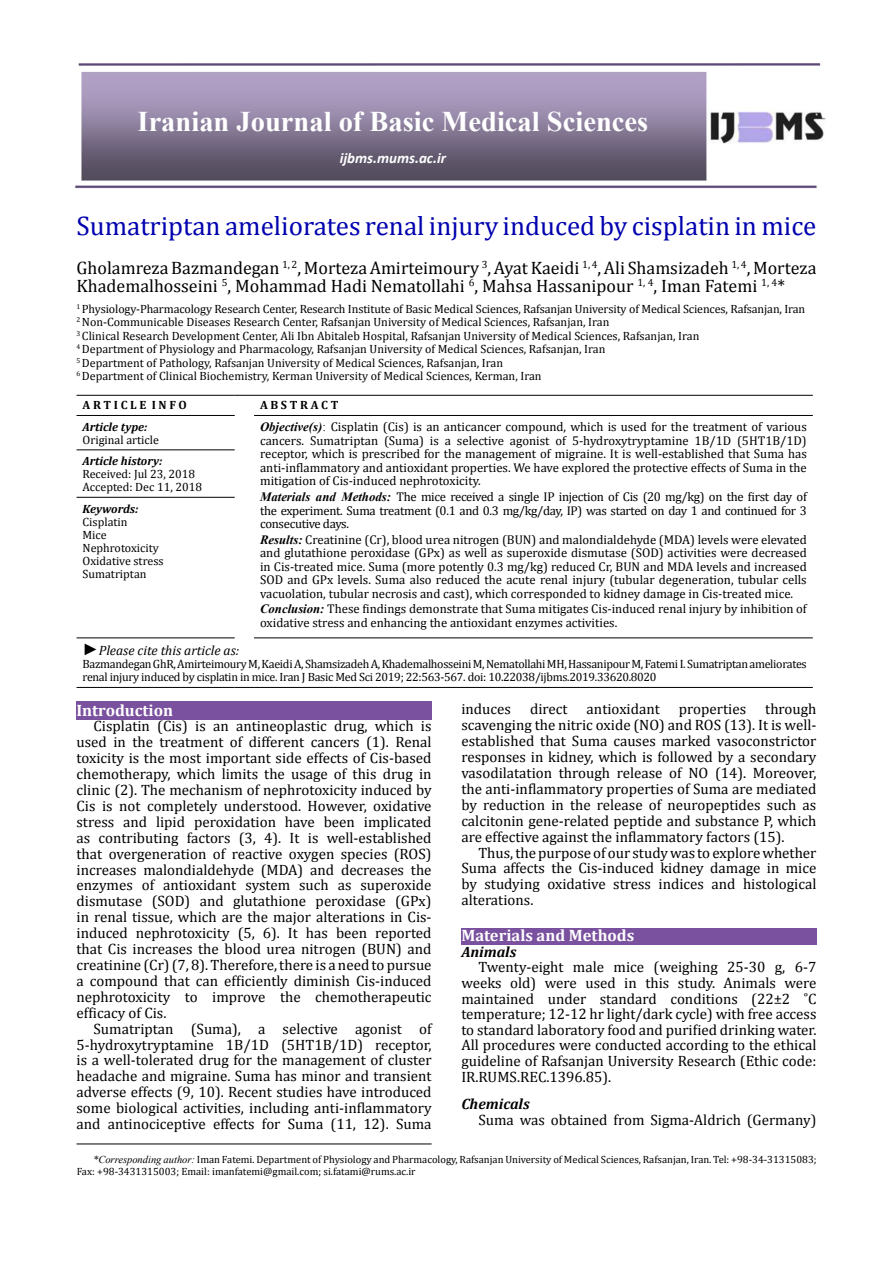
<style>
.page{position:relative;width:893px;height:1263px;background:#fff}
.page>*{position:absolute;margin:0;border:0;box-sizing:border-box;transform-origin:0 0}
.t1{font:700 28.5px "Times New Roman";color:#fff}
.t2{font:27px "Cambria";color:#0000af}
.t3{font:18px/17.7px "Cambria";color:#000}
.t4{font:700 16.5px "Cambria";color:#fff}
.t5{font:15px/15.9px "Cambria";color:#000;text-align:justify}
.t6{font:italic 700 15px "Calibri";color:#fff}
.t7{font:italic 700 15px "Cambria";color:#000}
.t8{font:italic 13.5px "Cambria";color:#000}
.t9{font:12.75px/13.5px "Cambria";color:#000;text-align:justify}
.t10{font:12px/13.5px "Cambria";color:#000}
.t11{font:12px/13px "Cambria Math";letter-spacing:-.025em;color:#000}
.t12{font:12px/13px "Cambria Math";color:#000}
.t13{font:italic 700 12px "Cambria";color:#000}
.t14{font:700 12px "Cambria";color:#000}
.t15{font:10.5px/12.6px "Cambria";color:#000}
.s1{font-family:"Times New Roman";font-weight:700;font-style:italic}
.s2{font-family:"Times New Roman"}
.s3{font-family:"Times New Roman";font-size:16.5px}
.s4{font-family:"Times New Roman";font-style:italic}
</style>
<div class="page">
<hr style="left:77px;top:1144px;width:355px;height:1px;background:#000">
<img style="left:75px;top:64px;width:750px;height:125px">
<hr style="left:77px;top:395px;width:158px;height:1px;background:#000">
<svg style="left:235px;top:395px;width:19px;height:1px"></svg>
<hr style="left:254px;top:395px;width:559px;height:1px;background:#000">
<hr style="left:77px;top:415px;width:158px;height:1px;background:#000">
<hr style="left:77px;top:449px;width:158px;height:1px;background:#000">
<hr style="left:254px;top:415px;width:559px;height:1px;background:#000">
<hr style="left:77px;top:497px;width:158px;height:1px;background:#000">
<hr style="left:77px;top:687px;width:158px;height:1px;background:#000">
<svg style="left:235px;top:687px;width:19px;height:1px"></svg>
<hr style="left:254px;top:687px;width:559px;height:1px;background:#000">
<hr style="left:77px;top:637px;width:158px;height:1px;background:#000">
<hr style="left:254px;top:637px;width:559px;height:1px;background:#000">
<div style="left:77px;top:701px;width:355px;height:19px;background:#7a519e"></div>
<div style="left:461px;top:928px;width:355px;height:17px;background:#7a519e"></div>
<h1 class="t1" style="left:138px;top:102px;width:512px">Iranian Journal of Basic Medical Sciences</h1>
<p class="t6" style="left:340px;top:149px;width:108px">ijbms.mums.ac.ir</p>
<h2 class="t2" style="left:77px;top:209px;width:741px">Sumatriptan ameliorates renal injury induced by cisplatin in mice</h2>
<p class="t3" style="left:77px;top:259px;width:741px">Gholamreza Bazmandegan <sup>1,</sup> <sup>2</sup>, Morteza Amirteimoury <sup>3</sup>, Ayat Kaeidi <sup>1,</sup> <sup>4</sup>, Ali Shamsizadeh <sup>1,</sup> <sup>4</sup>, Morteza<br>Khademalhosseini <sup>5</sup>, Mohammad Hadi Nematollahi <sup>6</sup>, Mahsa Hassanipour <sup>1,</sup> <sup>4</sup>, Iman Fatemi <sup>1,</sup> <sup>4</sup>*</p>
<p class="t10" style="left:77px;top:302px;width:730px"><sup>1</sup> Physiology-Pharmacology Research Center, Research Institute of Basic Medical Sciences, Rafsanjan University of Medical Sciences, Rafsanjan, Iran <sup>2</sup> Non-Communicable Diseases Research Center, Rafsanjan University of Medical Sciences, Rafsanjan, Iran<br><sup>3</sup> Clinical Research Development Center, Ali Ibn Abitaleb Hospital, Rafsanjan University of Medical Sciences, Rafsanjan, Iran<br><sup>4</sup> Department of Physiology and Pharmacology, Rafsanjan University of Medical Sciences, Rafsanjan, Iran<br><sup>5</sup> Department of Pathology, Rafsanjan University of Medical Sciences, Rafsanjan, Iran<br><sup>6</sup> Department of Clinical Biochemistry, Kerman University of Medical Sciences, Kerman, Iran</p>
<p class="t14" style="left:83px;top:397px;width:106px">A R T I C L E I N F O</p>
<p class="t14" style="left:260px;top:397px;width:80px">A B S T R A C T</p>
<p class="t13" style="left:83px;top:418px;width:66px">Article type:</p>
<p class="t12" style="left:83px;top:433px;width:78px">Original article</p>
<p class="t9" style="left:260px;top:420px;width:548px"><span class="s1">Objective(s)</span><span class="s2">:</span> Cisplatin (Cis) is an anticancer compound, which is used for the treatment of various cancers. Sumatriptan (Suma) is a selective agonist of 5-hydroxytryptamine 1B/1D (5HT1B/1D) receptor, which is prescribed for the management of migraine. It is well-established that Suma has anti-inflammatory and antioxidant properties. We have explored the protective effects of Suma in the mitigation of Cis-induced nephrotoxicity.</p>
<p class="t9" style="left:260px;top:490px;width:548px"><span class="s1">Materials and Methods:</span> The mice received a single IP injection of Cis (20 mg/kg) on the first day of the experiment. Suma treatment (0.1 and 0.3 mg/kg/day, IP) was started on day 1 and continued for 3 consecutive days.</p>
<p class="t9" style="left:260px;top:532px;width:548px"><span class="s1">Results:</span> Creatinine (Cr), blood urea nitrogen (BUN) and malondialdehyde (MDA) levels were elevated and glutathione peroxidase (GPx) as well as superoxide dismutase (SOD) activities were decreased in Cis-treated mice. Suma (more potently 0.3 mg/kg) reduced Cr, BUN and MDA levels and increased SOD and GPx levels. Suma also reduced the acute renal injury (tubular degeneration, tubular cells vacuolation, tubular necrosis and cast), which corresponded to kidney damage in Cis-treated mice.</p>
<p class="t9" style="left:260px;top:602px;width:548px"><span class="s1">Conclusion:</span> These findings demonstrate that Suma mitigates Cis-induced renal injury by inhibition of oxidative stress and enhancing the antioxidant enzymes activities.</p>
<p class="t13" style="left:83px;top:453px;width:81px">Article history:</p>
<p class="t12" style="left:83px;top:468px;width:121px">Received: Jul 23, 2018<br>Accepted: Dec 11, 2018</p>
<p class="t13" style="left:83px;top:500px;width:57px">Keywords:</p>
<p class="t10" style="left:83px;top:515px;width:83px;line-height:13px">Cisplatin<br>Mice<br>Nephrotoxicity<br>Oxidative stress<br>Sumatriptan</p>
<p class="t8" style="left:83px;top:641px;width:158px"><span class="s3">►</span>Please cite this article as:</p>
<p class="t11" style="left:83px;top:658px;width:726px">Bazmandegan GhR, Amirteimoury M, Kaeidi A, Shamsizadeh A, Khademalhosseini M, Nematollahi MH, Hassanipour M, Fatemi I. Sumatriptan ameliorates renal injury induced by cisplatin in mice. Iran J Basic Med Sci 2019; 22:563-567. doi: 10.22038/ijbms.2019.33620.8020</p>
<p class="t4" style="left:77px;top:698px;width:98px">Introduction</p>
<p class="t5" style="left:77px;top:718px;width:357px;text-indent:17px">Cisplatin (Cis) is an antineoplastic drug, which is used in the treatment of different cancers (1). Renal toxicity is the most important side effects of Cis-based chemotherapy, which limits the usage of this drug in clinic (2). The mechanism of nephrotoxicity induced by Cis is not completely understood. However, oxidative stress and lipid peroxidation have been implicated as contributing factors (3, 4). It is well-established that overgeneration of reactive oxygen species (ROS) increases malondialdehyde (MDA) and decreases the enzymes of antioxidant system such as superoxide dismutase (SOD) and glutathione peroxidase (GPx) in renal tissue, which are the major alterations in Cis&shy;induced nephrotoxicity (5, 6). It has been reported that Cis increases the blood urea nitrogen (BUN) and creatinine (Cr) (7, 8). Therefore, there is a need to pursue a compound that can efficiently diminish Cis-induced nephrotoxicity to improve the chemotherapeutic efficacy of Cis.</p>
<p class="t5" style="left:77px;top:1020px;width:357px;text-indent:17px">Sumatriptan (Suma), a selective agonist of 5-hydroxytryptamine 1B/1D (5HT1B/1D) receptor, is a well-tolerated drug for the management of cluster headache and migraine. Suma has minor and transient adverse effects (9, 10). Recent studies have introduced some biological activities, including anti-inflammatory and antinociceptive effects for Suma (11, 12). Suma</p>
<p class="t5" style="left:461px;top:701px;width:357px;text-indent:304px">through scavenging the nitric oxide (NO) and ROS (13). It is well&shy;established that Suma causes marked vasoconstrictor responses in kidney, which is followed by a secondary vasodilatation through release of NO (14). Moreover, the anti-inflammatory properties of Suma are mediated by reduction in the release of neuropeptides such as calcitonin gene-related peptide and substance P, which are effective against the inflammatory factors (15).</p>
<p class="t5" style="left:461px;top:844px;width:357px;text-indent:17px">Thus, the purpose of our study was to explore whether Suma affects the Cis-induced kidney damage in mice by studying oxidative stress indices and histological alterations.</p>
<p class="t4" style="left:461px;top:924px;width:174px">Materials and Methods</p>
<p class="t7" style="left:461px;top:941px;width:56px">Animals</p>
<p class="t5" style="left:461px;top:959px;width:357px;text-indent:17px">Twenty-eight male mice (weighing 25-30 g, 6-7 weeks old) were used in this study. Animals were maintained under standard conditions (22±2 ˚C temperature; 12-12 hr light/dark cycle) with free access to standard laboratory food and purified drinking water.<br>All procedures were conducted according to the ethical guideline of Rafsanjan University Research (Ethic code:<br>IR.RUMS.REC.1396.85).</p>
<p class="t7" style="left:461px;top:1093px;width:70px">Chemicals</p>
<p class="t5" style="left:478px;top:1112px;width:340px">Suma was obtained from Sigma-Aldrich (Germany)</p>
<p class="t5" style="left:461px;top:701px;width:51px">induces</p>
<p class="t5" style="left:530px;top:701px;width:39px">direct</p>
<p class="t5" style="left:587px;top:701px;width:75px">antioxidant</p>
<p class="t5" style="left:679px;top:701px;width:69px">properties</p>
<p class="t15" style="left:77px;top:1153px;width:741px;text-indent:16px"><span class="s4">*Corresponding author:</span> Iman Fatemi. Department of Physiology and Pharmacology, Rafsanjan University of Medical Sciences, Rafsanjan, Iran. Tel: +98-34-31315083;<br>Fax: +98-3431315003; Email: imanfatemi@gmail.com; si.fatami@rums.ac.ir</p>
</div>
